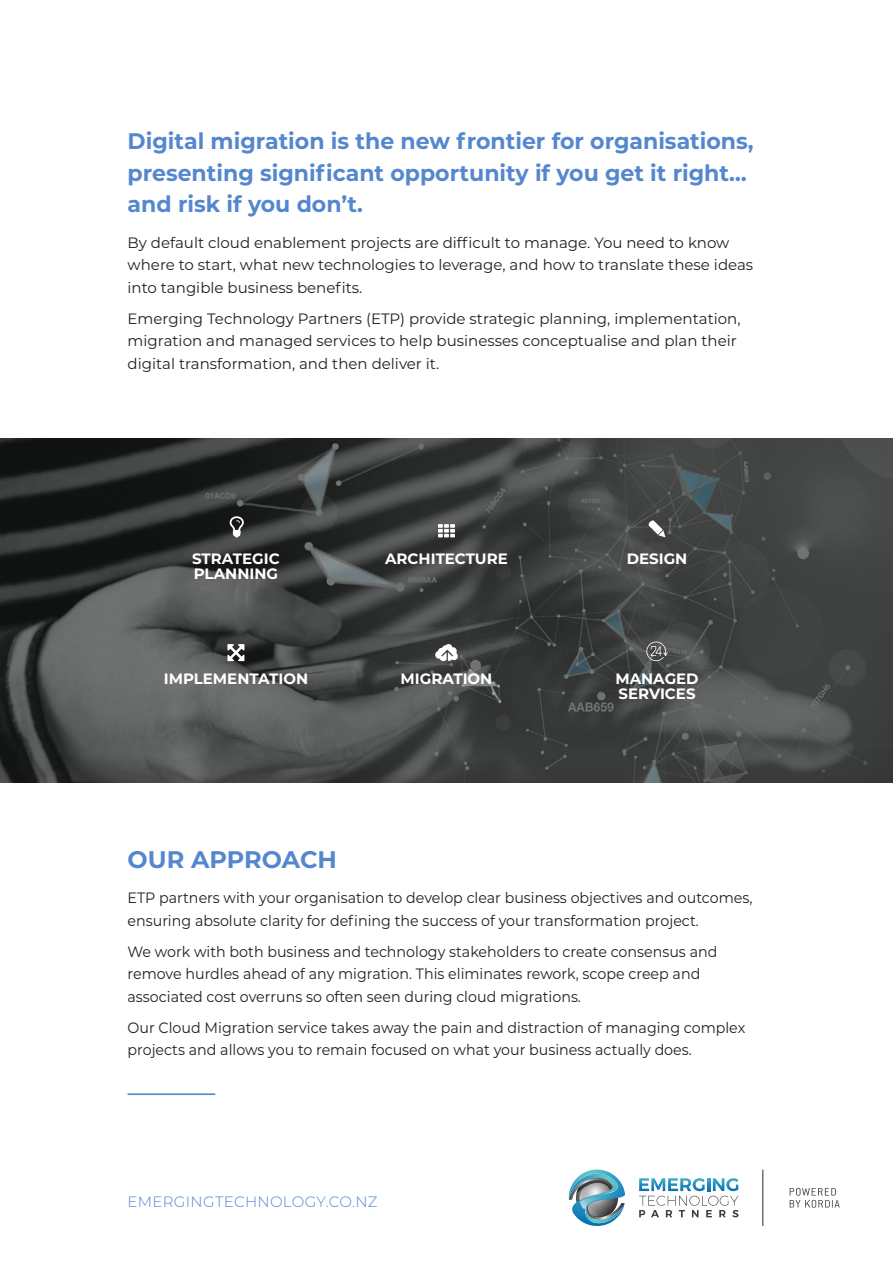
<style>
.page{position:relative;width:893px;height:1263px;background:#fff}
.page>*{position:absolute;margin:0;border:0;box-sizing:border-box;transform-origin:0 0}
.SUBHEAD{font:700 24px "Montserrat";color:#5587cf}
.Intro{font:700 22.5px/31.5px "Montserrat";color:#5587cf}
.Body{font:15px/22.5px "Montserrat";color:#231f20;scale:.95 1}
.Body-2{font:15px/22.5px "Montserrat";color:#231f20}
.Body-3{font:700 15px/15px "Montserrat";color:#fff}
.Body-4{font:300 15px "Montserrat";letter-spacing:.02em;color:#5587cf}
</style>
<div class="page">
<svg style="left:569px;top:1169px;width:56px;height:57px"></svg>
<svg style="left:639px;top:1178px;width:99px;height:39px"></svg>
<hr style="left:762px;top:1169px;width:1px;height:57px;background:#3e3e3f">
<svg style="left:790px;top:1188px;width:50px;height:20px"></svg>
<img style="left:0;top:438px;width:893px;height:344px">
<svg style="left:648px;top:520px;width:17px;height:17px"></svg>
<svg style="left:646px;top:642px;width:22px;height:19px"></svg>
<svg style="left:230px;top:516px;width:14px;height:21px"></svg>
<svg style="left:438px;top:524px;width:17px;height:13px"></svg>
<svg style="left:227px;top:644px;width:17px;height:17px"></svg>
<svg style="left:435px;top:644px;width:23px;height:17px"></svg>
<hr style="left:128px;top:1093px;width:87px;height:2px;background:#5587cf">
<p class="Intro" style="left:128px;top:124px;width:628px">Digital migration is the new frontier for organisations, presenting significant opportunity if you get it right… and risk if you don’t.</p>
<p class="Body-2" style="left:128px;top:230px;width:627px">By default cloud enablement projects are difficult to manage. You need to know where to start, what new technologies to leverage, and how to translate these ideas into tangible business benefits.</p>
<p class="Body-2" style="left:128px;top:306px;width:614px">Emerging Technology Partners (ETP) provide strategic planning, implementation, migration and managed services to help businesses conceptualise and plan their digital transformation, and then deliver it.</p>
<p class="Body-3" style="left:192px;top:550px;width:89px">STRATEGIC<br>PLANNING</p>
<p class="Body-3" style="left:385px;top:550px;width:124px">ARCHITECTURE</p>
<p class="Body-3" style="left:627px;top:550px;width:62px">DESIGN</p>
<p class="Body-3" style="left:164px;top:670px;width:146px">IMPLEMENTATION</p>
<p class="Body-3" style="left:401px;top:670px;width:93px">MIGRATION</p>
<p class="Body-3" style="left:615px;top:670px;width:85px">MANAGED<br>SERVICES</p>
<p class="SUBHEAD" style="left:128px;top:842px;width:211px">OUR APPROACH</p>
<p class="Body" style="left:128px;top:886px;width:659px">ETP partners with your organisation to develop clear business objectives and outcomes, ensuring absolute clarity for defining the success of your transformation project.</p>
<p class="Body" style="left:128px;top:940px;width:622px">We work with both business and technology stakeholders to create consensus and remove hurdles ahead of any migration. This eliminates rework, scope creep and associated cost overruns so often seen during cloud migrations.</p>
<p class="Body" style="left:128px;top:1016px;width:652px">Our Cloud Migration service takes away the pain and distraction of managing complex projects and allows you to remain focused on what your business actually does.</p>
<p class="Body-4" style="left:128px;top:1191px;width:252px">EMERGINGTECHNOLOGY.CO.NZ</p>
</div>
